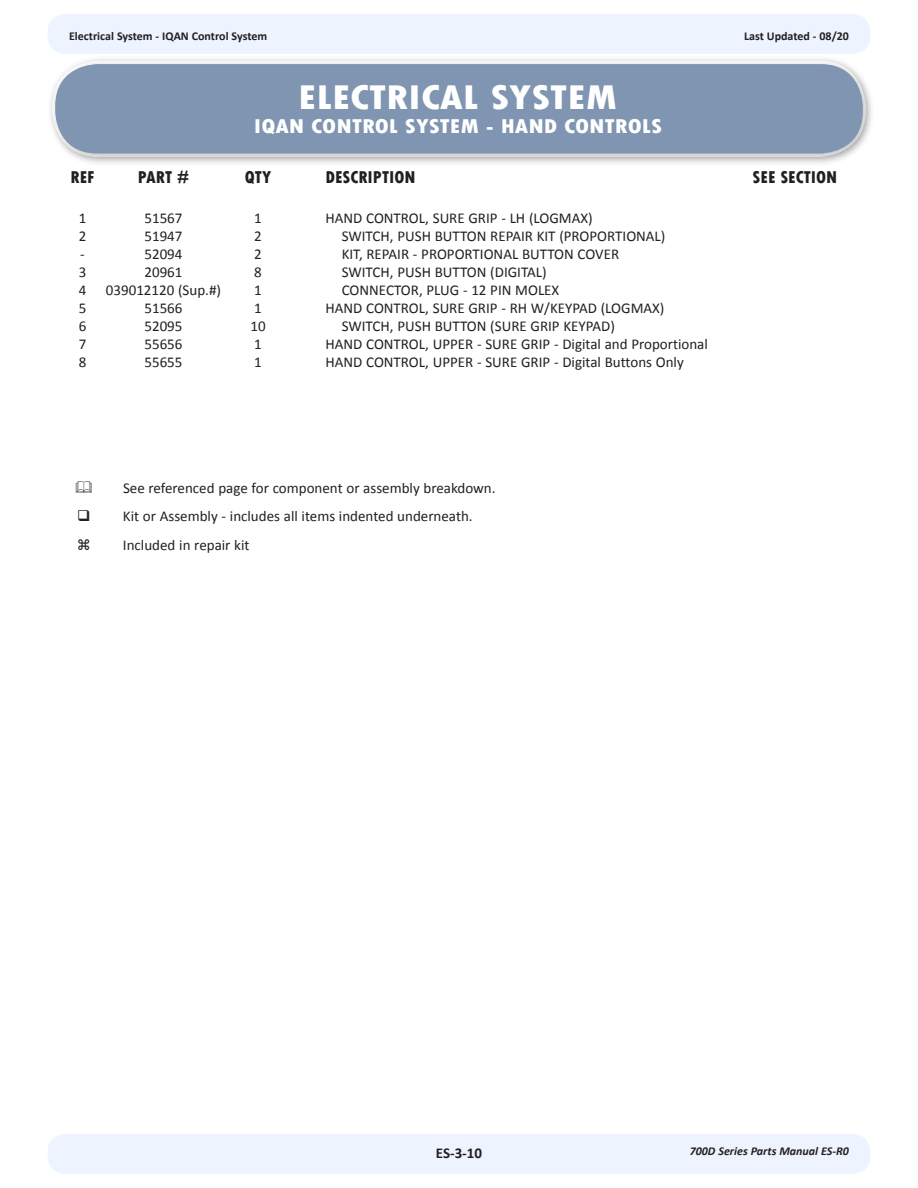
<style>
.page{position:relative;width:918px;height:1188px;background:#fff}
.page>*{position:absolute;margin:0;border:0;box-sizing:border-box;transform-origin:0 0}
.Heading_-_Parts_List{font:800 condensed 36px "Tw Cen";color:#fff;scale:1.2 1}
.Heading_-_Parts_List-2{font:800 condensed 21px "Tw Cen";color:#fff;scale:1.2 1}
.Heading_-_Column{font:800 condensed 18px "Tw Cen";color:#231f20}
.t1{font:15px "Calibri";color:#231f20}
.t2{font:700 15px "Calibri";color:#231f20}
.t3{font:700 12px "Calibri";color:#231f20}
.t4{font:italic 700 12px "Calibri";color:#231f20}
</style>
<div class="page">
<div style="left:48px;top:1134px;width:822px;height:40px;background:#edf4ff;border-radius:18px"></div>
<div style="left:48px;top:14px;width:822px;height:40px;background:#edf4ff;border-radius:18px"></div>
<div style="left:49px;top:58px;width:824px;height:106px;background:#231f20;opacity:.28"></div>
<div style="left:55px;top:64px;width:808px;height:90px;background:#7f95b1;border-radius:42px"></div>
<p class="t3" style="left:69px;top:27px;width:200px">Electrical System - IQAN Control System</p>
<p class="Heading_-_Parts_List" style="left:298px;top:76px;width:268px">ELECTRICAL SYSTEM</p>
<p class="Heading_-_Parts_List-2" style="left:254px;top:114px;width:342px">IQAN CONTROL SYSTEM - HAND CONTROLS</p>
<p class="t3" style="left:744px;top:27px;width:106px">Last Updated - 08/20</p>
<p class="Heading_-_Column" style="left:71px;top:166px;width:25px">REF</p>
<p class="Heading_-_Column" style="left:138px;top:166px;width:53px">PART #</p>
<p class="Heading_-_Column" style="left:245px;top:166px;width:28px">QTY</p>
<p class="Heading_-_Column" style="left:326px;top:166px;width:92px">DESCRIPTION</p>
<p class="Heading_-_Column" style="left:753px;top:166px;width:86px">SEE SECTION</p>
<p class="t1" style="left:79px;top:207px;width:9px">1</p>
<p class="t1" style="left:144px;top:207px;width:40px">51567</p>
<p class="t1" style="left:254px;top:207px;width:9px">1</p>
<p class="t1" style="left:326px;top:207px;width:269px">HAND CONTROL, SURE GRIP - LH (LOGMAX)</p>
<p class="t1" style="left:79px;top:225px;width:9px">2</p>
<p class="t1" style="left:144px;top:225px;width:40px">51947</p>
<p class="t1" style="left:254px;top:225px;width:9px">2</p>
<p class="t1" style="left:342px;top:225px;width:325px">SWITCH, PUSH BUTTON REPAIR KIT (PROPORTIONAL)</p>
<p class="t1" style="left:80px;top:243px;width:6px">-</p>
<p class="t1" style="left:144px;top:243px;width:40px">52094</p>
<p class="t1" style="left:254px;top:243px;width:9px">2</p>
<p class="t1" style="left:342px;top:243px;width:279px">KIT, REPAIR - PROPORTIONAL BUTTON COVER</p>
<p class="t1" style="left:79px;top:261px;width:9px">3</p>
<p class="t1" style="left:144px;top:261px;width:40px">20961</p>
<p class="t1" style="left:254px;top:261px;width:9px">8</p>
<p class="t1" style="left:342px;top:261px;width:207px">SWITCH, PUSH BUTTON (DIGITAL)</p>
<p class="t1" style="left:79px;top:279px;width:9px">4</p>
<p class="t1" style="left:106px;top:279px;width:117px">039012120 (Sup.#)</p>
<p class="t1" style="left:254px;top:279px;width:9px">1</p>
<p class="t1" style="left:342px;top:279px;width:219px">CONNECTOR, PLUG - 12 PIN MOLEX</p>
<p class="t1" style="left:79px;top:297px;width:9px">5</p>
<p class="t1" style="left:144px;top:297px;width:40px">51566</p>
<p class="t1" style="left:254px;top:297px;width:9px">1</p>
<p class="t1" style="left:326px;top:297px;width:341px">HAND CONTROL, SURE GRIP - RH W/KEYPAD (LOGMAX)</p>
<p class="t1" style="left:79px;top:315px;width:9px">6</p>
<p class="t1" style="left:144px;top:315px;width:40px">52095</p>
<p class="t1" style="left:250px;top:315px;width:17px">10</p>
<p class="t1" style="left:342px;top:315px;width:275px">SWITCH, PUSH BUTTON (SURE GRIP KEYPAD)</p>
<p class="t1" style="left:79px;top:333px;width:9px">7</p>
<p class="t1" style="left:144px;top:333px;width:40px">55656</p>
<p class="t1" style="left:254px;top:333px;width:9px">1</p>
<p class="t1" style="left:326px;top:333px;width:384px">HAND CONTROL, UPPER - SURE GRIP - Digital and Proportional</p>
<p class="t1" style="left:79px;top:351px;width:9px">8</p>
<p class="t1" style="left:144px;top:351px;width:40px">55655</p>
<p class="t1" style="left:254px;top:351px;width:9px">1</p>
<p class="t1" style="left:326px;top:351px;width:360px">HAND CONTROL, UPPER - SURE GRIP - Digital Buttons Only</p>
<p class="t1" style="left:123px;top:477px;width:374px">See referenced page for component or assembly breakdown.</p>
<p class="t1" style="left:77px;top:506px;width:397px">❑ Kit or Assembly - includes all items indented underneath.</p>
<p class="t1" style="left:123px;top:535px;width:128px">Included in repair kit</p>
<p class="t2" style="left:436px;top:1142px;width:48px">ES-3-10</p>
<p class="t4" style="left:690px;top:1142px;width:161px">700D Series Parts Manual ES-R0</p>
</div>
